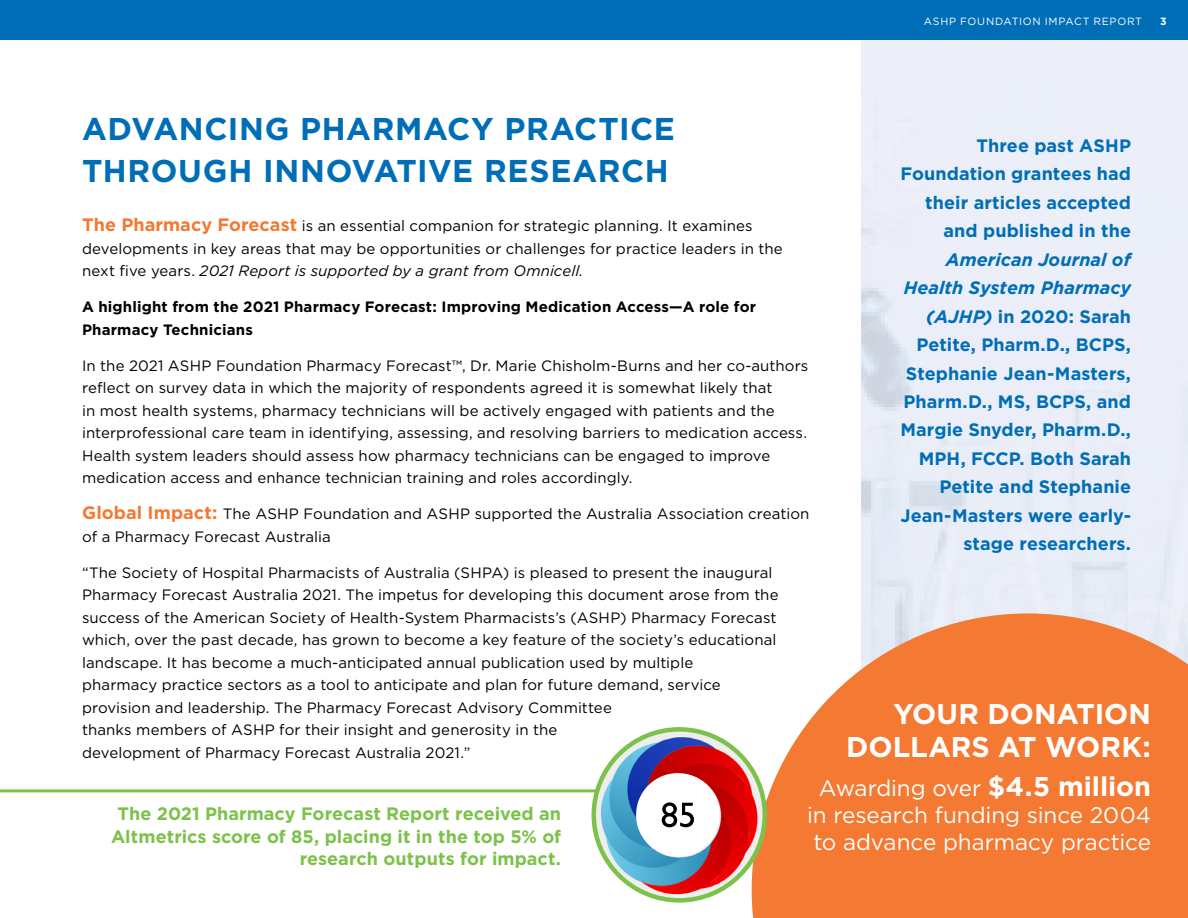
<style>
.page{position:relative;width:1188px;height:918px;background:#fff}
.page>*{position:absolute;margin:0;border:0;box-sizing:border-box;transform-origin:0 0}
.t1{font:700 31.5px/42px "Gotham";letter-spacing:.015em;color:#006eb7}
.t2{font:700 28.5px/33px "Gotham";color:#fff;text-align:right}
.t3{font:22.5px/27px "Gotham";letter-spacing:-.005em;color:#fff;text-align:center}
.t4{font:700 18px/28.5px "Gotham";letter-spacing:.005em;color:#006eb7;text-align:right}
.t5{font:700 18px/22.5px "Gotham";letter-spacing:.005em;color:#7cc24a;text-align:right}
.t6{font:15px/22.5px "Gotham";letter-spacing:.005em;color:#000}
.t7{font:700 15px/22.5px "Gotham";letter-spacing:.01em;color:#000}
.t8{font:10.5px "Gotham";letter-spacing:.07em;color:#fff}
.t9{font:700 10.5px "Gotham";color:#fff}
.s1{font-weight:700;font-size:18px;color:#f47932}
.s2{font-style:italic}
.s3{font-weight:700;font-size:27px}
</style>
<div class="page">
<svg style="left:752px;top:613px;width:436px;height:305px;background:#f48a4d"></svg>
<hr style="left:0;top:789px;width:603px;height:3px;background:#7cc24a">
<img style="left:595px;top:731px;width:170px;height:168px">
<div style="left:592px;top:727px;width:175px;height:176px;border:4px solid #7cc24a;border-radius:50%"></div>
<div style="left:636px;top:773px;width:84px;height:84px;background:#fff;border-radius:50%"></div>
<svg style="left:662px;top:802px;width:32px;height:25px"></svg>
<div style="left:0;top:0;width:1188px;height:40px;background:#006eb7"></div>
<p class="t8" style="left:924px;top:14px;width:220px">ASHP FOUNDATION IMPACT REPORT</p>
<p class="t9" style="left:1160px;top:14px;width:8px">3</p>
<h1 class="t1" style="left:82px;top:107px;width:594px">ADVANCING PHARMACY PRACTICE<br>THROUGH INNOVATIVE RESEARCH</h1>
<p class="t6" style="left:82px;top:214px;width:702px"><span class="s1">The Pharmacy Forecast</span> is an essential companion for strategic planning. It examines developments in key areas that may be opportunities or challenges for practice leaders in the next five years. <span class="s2">2021 Report is supported by a grant from Omnicell.</span></p>
<p class="t7" style="left:82px;top:296px;width:676px">A highlight from the 2021 Pharmacy Forecast: Improving Medication Access—A role for<br>Pharmacy Technicians</p>
<p class="t6" style="left:82px;top:354px;width:728px">In the 2021 ASHP Foundation Pharmacy Forecast™, Dr. Marie Chisholm-Burns and her co-authors reflect on survey data in which the majority of respondents agreed it is somewhat likely that<br>in most health systems, pharmacy technicians will be actively engaged with patients and the interprofessional care team in identifying, assessing, and resolving barriers to medication access.<br>Health system leaders should assess how pharmacy technicians can be engaged to improve medication access and enhance technician training and roles accordingly.</p>
<p class="t6" style="left:82px;top:502px;width:729px"><span class="s1">Global Impact:</span> The ASHP Foundation and ASHP supported the Australia Association creation of a Pharmacy Forecast Australia</p>
<p class="t6" style="left:82px;top:561px;width:698px">“The Society of Hospital Pharmacists of Australia (SHPA) is pleased to present the inaugural Pharmacy Forecast Australia 2021. The impetus for developing this document arose from the success of the American Society of Health-System Pharmacists’s (ASHP) Pharmacy Forecast which, over the past decade, has grown to become a key feature of the society’s educational landscape. It has become a much-anticipated annual publication used by multiple<br>pharmacy practice sectors as a tool to anticipate and plan for future demand, service provision and leadership. The Pharmacy Forecast Advisory Committee<br>thanks members of ASHP for their insight and generosity in the<br>development of Pharmacy Forecast Australia 2021.”</p>
<p class="t4" style="left:901px;top:131px;width:232px">Three past ASHP<br>Foundation grantees had their articles accepted and published in the</p>
<p class="t4" style="left:900px;top:245px;width:232px"><span class="s2">American Journal of<br>Health System Pharmacy (AJHP)</span> in 2020: Sarah<br>Petite, Pharm.D., BCPS,<br>Stephanie Jean-Masters,<br>Pharm.D., MS, BCPS, and<br>Margie Snyder, Pharm.D.,<br>MPH, FCCP. Both Sarah<br>Petite and Stephanie<br>Jean-Masters were early&shy;stage researchers.</p>
<h2 class="t2" style="left:846px;top:697px;width:306px">YOUR DONATION<br>DOLLARS AT WORK:</h2>
<h3 class="t3" style="left:807px;top:774px;width:345px">Awarding over <span class="s3">$4.5 million </span>in research funding since 2004 to advance pharmacy practice</h3>
<p class="t5" style="left:111px;top:803px;width:452px">The 2021 Pharmacy Forecast Report received an<br>Altmetrics score of 85, placing it in the top 5% of research outputs for impact.</p>
</div>
